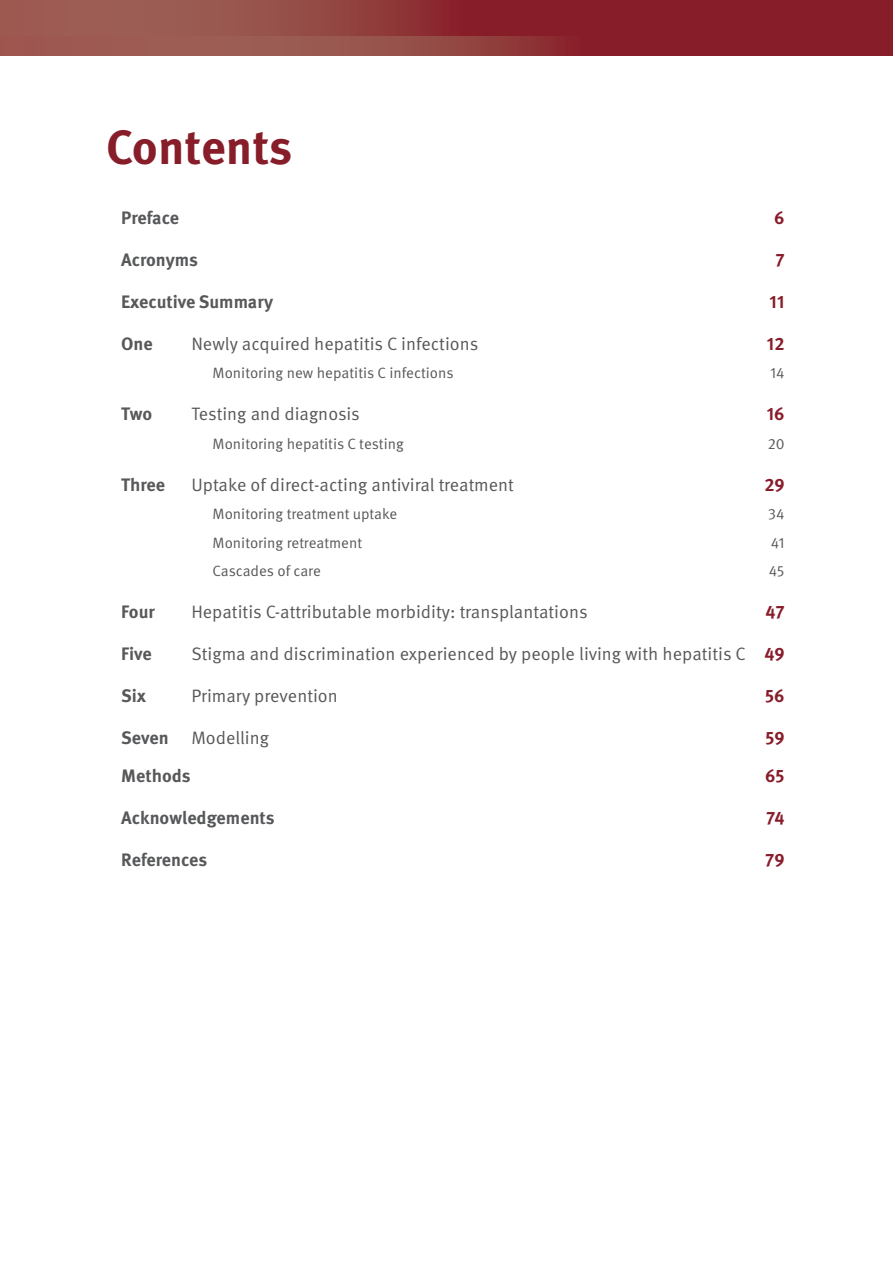
<style>
.page{position:relative;width:893px;height:1263px;background:#fff}
.page>*{position:absolute;margin:0;border:0;box-sizing:border-box;transform-origin:0 0}
.t1{font:700 48px "Meta OT";color:#881d2a}
.t2{font:18px "Meta OT Norm";color:#57585a}
.t3{font:700 18px "Meta OT";color:#57585a}
.t4{font:700 18px "Meta OT";color:#881d2a}
.t5{font:15px "Meta OT Norm";color:#57585a}
.s1{font-family:"Meta OT";font-weight:700;color:#881d2a}
</style>
<div class="page">
<svg style="left:0;top:0;width:893px;height:37px;background:#8f363a"></svg>
<svg style="left:0;top:37px;width:893px;height:18px;background:#923e3f"></svg>
<h1 class="t1" style="left:106px;top:119px;width:188px">Contents</h1>
<p class="t3" style="left:121px;top:207px;width:59px">Preface</p>
<p class="t4" style="left:774px;top:207px;width:12px">6</p>
<p class="t3" style="left:121px;top:249px;width:78px">Acronyms</p>
<p class="t4" style="left:775px;top:249px;width:11px">7</p>
<p class="t3" style="left:121px;top:291px;width:153px">Executive Summary</p>
<p class="t4" style="left:769px;top:291px;width:17px">11</p>
<p class="t3" style="left:121px;top:333px;width:33px">One</p>
<p class="t2" style="left:191px;top:333px;width:289px">Newly acquired hepatitis C infections</p>
<p class="t4" style="left:767px;top:333px;width:19px">12</p>
<p class="t5" style="left:213px;top:364px;width:243px">Monitoring new hepatitis C infections</p>
<p class="t5" style="left:770px;top:364px;width:16px">14</p>
<p class="t3" style="left:121px;top:403px;width:32px">Two</p>
<p class="t2" style="left:191px;top:404px;width:170px">Testing and diagnosis</p>
<p class="t4" style="left:767px;top:403px;width:19px">16</p>
<p class="t5" style="left:213px;top:435px;width:193px">Monitoring hepatitis C testing</p>
<p class="t5" style="left:768px;top:435px;width:18px">20</p>
<p class="t3" style="left:121px;top:474px;width:46px">Three</p>
<p class="t2" style="left:191px;top:474px;width:324px">Uptake of direct‑acting antiviral treatment</p>
<p class="t4" style="left:764px;top:474px;width:22px">29</p>
<p class="t5" style="left:213px;top:505px;width:186px">Monitoring treatment uptake</p>
<p class="t5" style="left:768px;top:505px;width:18px">34</p>
<p class="t5" style="left:213px;top:534px;width:151px">Monitoring retreatment</p>
<p class="t5" style="left:771px;top:534px;width:15px">41</p>
<p class="t5" style="left:213px;top:562px;width:110px">Cascades of care</p>
<p class="t5" style="left:769px;top:562px;width:17px">45</p>
<p class="t3" style="left:121px;top:601px;width:35px">Four</p>
<p class="t2" style="left:191px;top:602px;width:398px">Hepatitis C‑attributable morbidity: transplantations</p>
<p class="t4" style="left:766px;top:601px;width:20px">47</p>
<p class="t3" style="left:121px;top:643px;width:32px">Five</p>
<p class="t2" style="left:191px;top:644px;width:595px">Stigma and discrimination experienced by people living with hepatitis C <span class="s1">49</span></p>
<p class="t3" style="left:121px;top:685px;width:26px">Six</p>
<p class="t2" style="left:191px;top:686px;width:148px">Primary prevention</p>
<p class="t4" style="left:765px;top:685px;width:21px">56</p>
<p class="t3" style="left:121px;top:727px;width:49px">Seven</p>
<p class="t2" style="left:191px;top:728px;width:79px">Modelling</p>
<p class="t4" style="left:766px;top:727px;width:21px">59</p>
<p class="t3" style="left:121px;top:765px;width:71px">Methods</p>
<p class="t4" style="left:765px;top:765px;width:21px">65</p>
<p class="t3" style="left:121px;top:807px;width:155px">Acknowledgements</p>
<p class="t4" style="left:766px;top:807px;width:20px">74</p>
<p class="t3" style="left:121px;top:849px;width:88px">References</p>
<p class="t4" style="left:765px;top:849px;width:21px">79</p>
</div>
